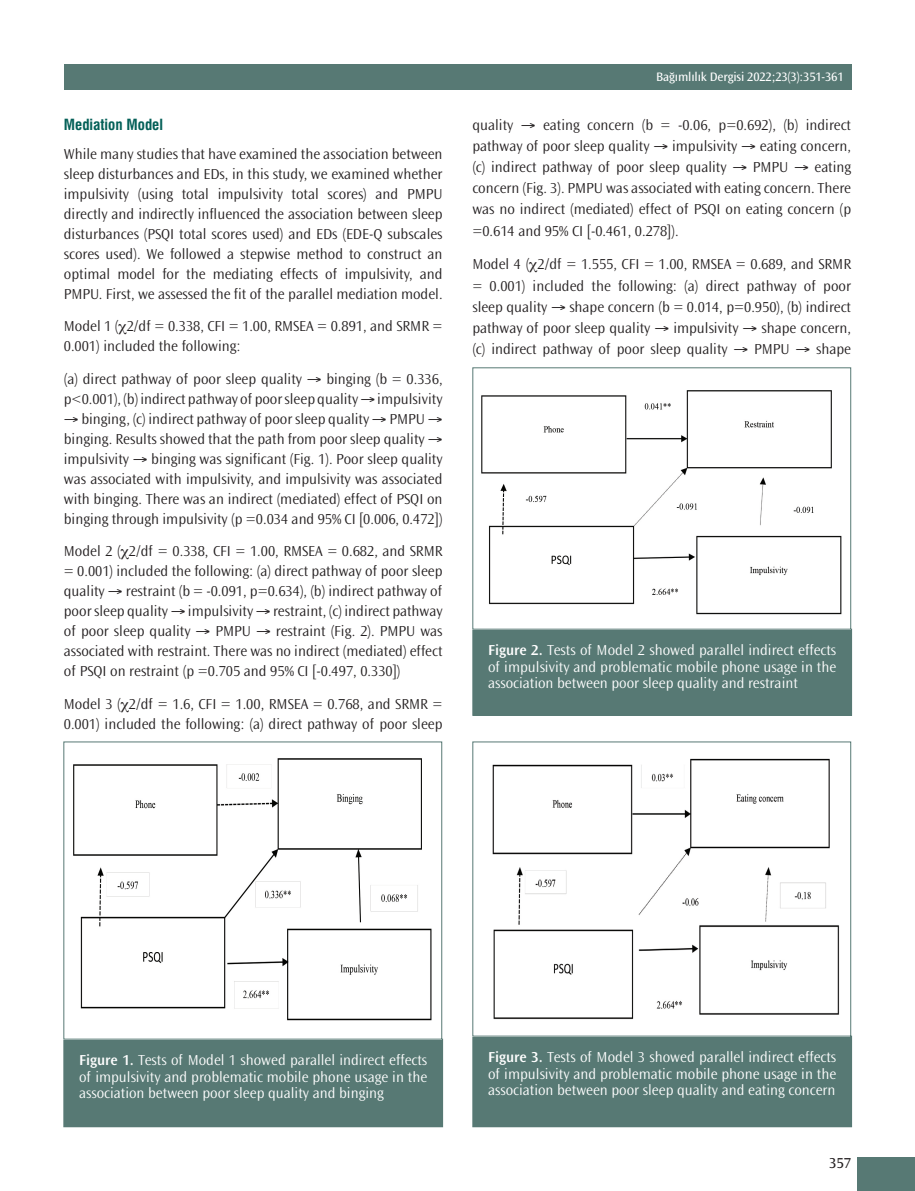
<style>
.page{position:relative;width:915px;height:1191px;background:#fff}
.page>*{position:absolute;margin:0;border:0;box-sizing:border-box;transform-origin:0 0}
.YAZI{font:300 15px/20px "Ocean Sans Std";color:#231f20;text-align:justify}
.RESİM-ALTI{font:300 15px/16.5px "Ocean Sans Std";color:#fff;text-align:justify}
.BOLD{font:15px "Swiss Condensed Bold Tr";color:#046058}
.t1{font:15px "Ocean Sans Std";color:#231f20}
.t2{font:12.75px "Ocean Sans Std";letter-spacing:-.01em;color:#fff}
.s1{font-weight:600}
</style>
<div class="page">
<div style="left:857px;top:1157px;width:57px;height:34px;background:#577974"></div>
<div style="left:64px;top:64px;width:786px;height:25px;background:#577974"></div>
<div style="left:472px;top:629px;width:379px;height:86px;background:#577974"></div>
<div style="left:472px;top:629px;width:379px;height:87px;border:1px solid #577974"></div>
<img style="left:481px;top:390px;width:361px;height:225px">
<div style="left:472px;top:367px;width:378px;height:262px;border:1px solid #577974"></div>
<div style="left:472px;top:1036px;width:379px;height:90px;background:#577974"></div>
<div style="left:472px;top:1035px;width:379px;height:92px;border:1px solid #577974"></div>
<img style="left:492px;top:758px;width:348px;height:262px">
<div style="left:64px;top:1039px;width:378px;height:87px;background:#577974"></div>
<div style="left:63px;top:1038px;width:380px;height:89px;border:1px solid #577974"></div>
<img style="left:73px;top:758px;width:359px;height:263px">
<div style="left:63px;top:741px;width:379px;height:298px;border:1px solid #577974"></div>
<p class="BOLD" style="left:64px;top:116px;width:101px">Mediation Model</p>
<p class="YAZI" style="left:64px;top:144px;width:380px">While many studies that have examined the association between sleep disturbances and EDs, in this study, we examined whether impulsivity (using total impulsivity total scores) and PMPU directly and indirectly influenced the association between sleep disturbances (PSQI total scores used) and EDs (EDE-Q subscales scores used). We followed a stepwise method to construct an optimal model for the mediating effects of impulsivity, and PMPU. First, we assessed the fit of the parallel mediation model.</p>
<p class="YAZI" style="left:64px;top:316px;width:380px">Model 1 ( 2/df = 0.338, CFI = 1.00, RMSEA = 0.891, and SRMR =<br>0.001) included the following:</p>
<p class="YAZI" style="left:64px;top:369px;width:380px">(a) direct pathway of poor sleep quality → binging (b = 0.336, p&lt;0.001), (b) indirect pathway of poor sleep quality → impulsivity</p>
<p class="YAZI" style="left:64px;top:409px;width:380px">→ binging, (c) indirect pathway of poor sleep quality → PMPU → binging. Results showed that the path from poor sleep quality → impulsivity → binging was significant (Fig. 1). Poor sleep quality was associated with impulsivity, and impulsivity was associated with binging. There was an indirect (mediated) effect of PSQI on binging through impulsivity (p =0.034 and 95% CI [0.006, 0.472])</p>
<p class="YAZI" style="left:64px;top:541px;width:380px">Model 2 ( 2/df = 0.338, CFI = 1.00, RMSEA = 0.682, and SRMR = 0.001) included the following: (a) direct pathway of poor sleep quality → restraint (b = -0.091, p=0.634), (b) indirect pathway of poor sleep quality → impulsivity → restraint, (c) indirect pathway of poor sleep quality → PMPU → restraint (Fig. 2). PMPU was associated with restraint. There was no indirect (mediated) effect of PSQI on restraint (p =0.705 and 95% CI [-0.497, 0.330])</p>
<p class="YAZI" style="left:64px;top:694px;width:380px">Model 3 ( 2/df = 1.6, CFI = 1.00, RMSEA = 0.768, and SRMR =<br>0.001) included the following: (a) direct pathway of poor sleep</p>
<p class="t2" style="left:656px;top:70px;width:189px">Bağımlılık Dergisi 2022;23(3):351-361</p>
<p class="YAZI" style="left:472px;top:115px;width:380px;line-height:21.1px">quality → eating concern (b = -0.06, p=0.692), (b) indirect pathway of poor sleep quality → impulsivity → eating concern, (c) indirect pathway of poor sleep quality → PMPU → eating concern (Fig. 3). PMPU was associated with eating concern. There was no indirect (mediated) effect of PSQI on eating concern (p =0.614 and 95% CI [-0.461, 0.278]).</p>
<p class="YAZI" style="left:472px;top:254px;width:380px;line-height:21.1px">Model 4 ( 2/df = 1.555, CFI = 1.00, RMSEA = 0.689, and SRMR = 0.001) included the following: (a) direct pathway of poor sleep quality → shape concern (b = 0.014, p=0.950), (b) indirect pathway of poor sleep quality → impulsivity → shape concern, (c) indirect pathway of poor sleep quality → PMPU → shape</p>
<p class="RESİM-ALTI" style="left:488px;top:642px;width:349px"><span class="s1">Figure 2.</span> Tests of Model 2 showed parallel indirect effects of impulsivity and problematic mobile phone usage in the association between poor sleep quality and restraint</p>
<p class="RESİM-ALTI" style="left:79px;top:1052px;width:349px"><span class="s1">Figure 1.</span> Tests of Model 1 showed parallel indirect effects of impulsivity and problematic mobile phone usage in the association between poor sleep quality and binging</p>
<p class="RESİM-ALTI" style="left:488px;top:1049px;width:349px"><span class="s1">Figure 3.</span> Tests of Model 3 showed parallel indirect effects of impulsivity and problematic mobile phone usage in the association between poor sleep quality and eating concern</p>
<p class="t1" style="left:828px;top:1154px;width:24px">357</p>
</div>
